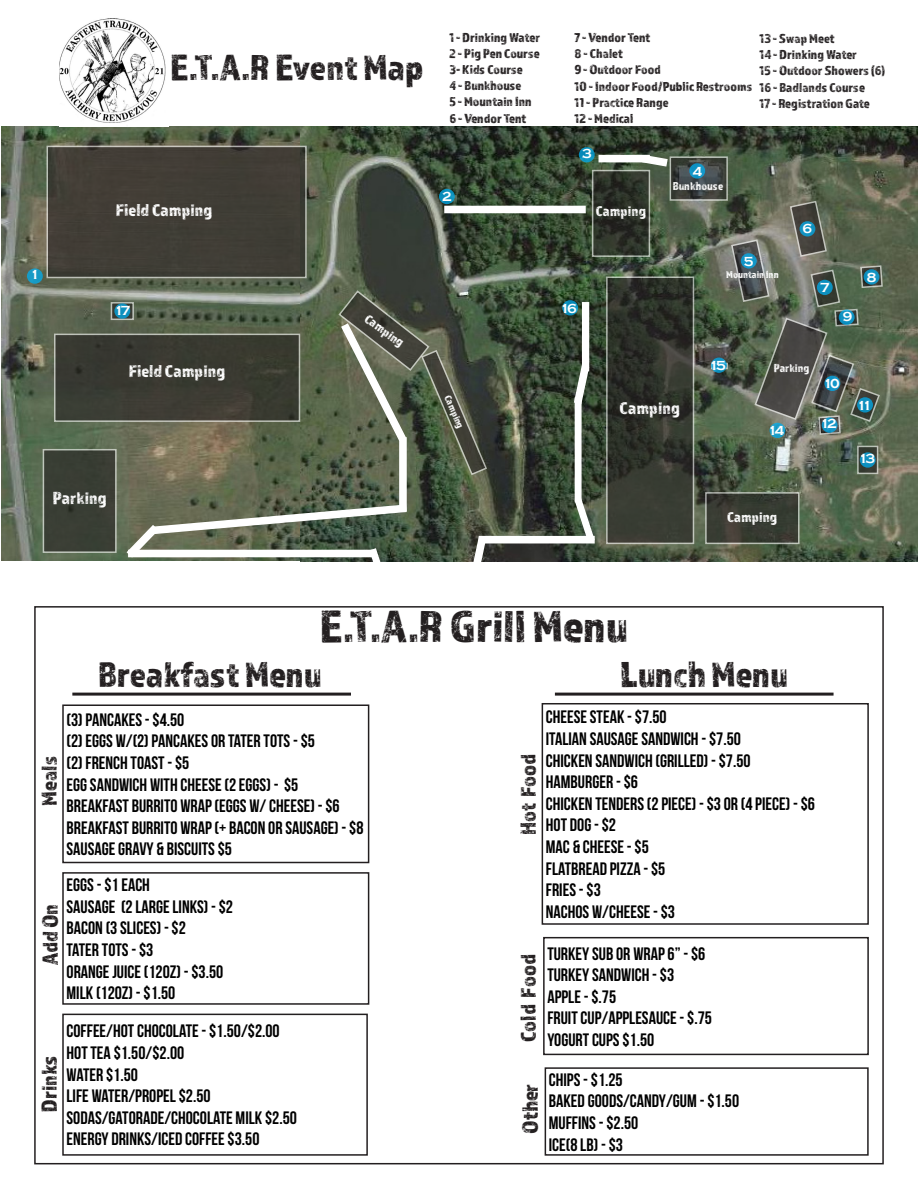
<style>
.page{position:relative;width:918px;height:1188px;background:#fff}
.page>*{position:absolute;margin:0;border:0;box-sizing:border-box;transform-origin:0 0}
.t1{font:46.5px "Almaq Rough";color:#231f20}
.t2{font:37.5px "Almaq Rough";color:#231f20}
.t3{font:22.5px "Almaq Rough";color:#231f20}
.t4{font:18px "Bebas Neue";color:#000}
.t5{font:18px "Almaq Rough";color:#fff}
.t6{font:15px "Almaq Rough";color:#fff}
.t7{font:13.5px "Almaq Rough";color:#231f20}
.t8{font:700 13.5px "Copperplate Gothic";letter-spacing:-.21em;color:#fff}
.t9{font:13.5px "Almaq Rough";color:#fff}
.t10{font:12px "Almaq Rough";color:#fff}
.t11{font:10.5px "Almaq Rough";color:#fff}
</style>
<div class="page">
<img style="left:2px;top:126px;width:310px;height:435px">
<img style="left:300px;top:127px;width:617px;height:434px">
<div style="left:47px;top:146px;width:259px;height:132px;background:#413d36"></div>
<svg style="left:673px;top:159px;width:52px;height:39px;background:#3e4442"></svg>
<svg style="left:114px;top:305px;width:17px;height:12px"></svg>
<svg style="left:114px;top:303px;width:16px;height:16px"></svg>
<div style="left:55px;top:334px;width:244px;height:87px;background:#393a31"></div>
<svg style="left:439px;top:189px;width:16px;height:15px"></svg>
<svg style="left:579px;top:147px;width:16px;height:15px"></svg>
<svg style="left:689px;top:163px;width:16px;height:16px"></svg>
<svg style="left:27px;top:268px;width:16px;height:16px"></svg>
<div style="left:43px;top:450px;width:73px;height:102px;background:#393e34"></div>
<svg style="left:609px;top:279px;width:82px;height:262px;background:#30332b"></svg>
<svg style="left:708px;top:495px;width:89px;height:46px;background:#383a31"></svg>
<svg style="left:595px;top:173px;width:52px;height:81px;background:#2a2f26"></svg>
<div style="left:444px;top:206px;width:142px;height:7px;background:#fff"></div>
<svg style="left:730px;top:200px;width:154px;height:236px;background:#5b675b"></svg>
<div style="left:582px;top:302px;width:7px;height:69px;background:#fff"></div>
<svg style="left:573px;top:364px;width:17px;height:41px"></svg>
<div style="left:575px;top:397px;width:7px;height:105px;background:#fff;border:2px solid #fff"></div>
<div style="left:479px;top:536px;width:116px;height:7px;background:#fff"></div>
<svg style="left:574px;top:497px;width:22px;height:46px"></svg>
<svg style="left:470px;top:535px;width:17px;height:27px"></svg>
<svg style="left:126px;top:504px;width:282px;height:58px"></svg>
<svg style="left:399px;top:476px;width:8px;height:35px"></svg>
<svg style="left:711px;top:358px;width:16px;height:15px"></svg>
<div style="left:770px;top:423px;width:15px;height:15px;background:#1b9ec9;border-radius:50%"></div>
<svg style="left:562px;top:300px;width:16px;height:15px"></svg>
<img style="left:59px;top:18px;width:107px;height:105px">
<div style="left:599px;top:155px;width:51px;height:7px;background:#fff"></div>
<svg style="left:641px;top:154px;width:28px;height:13px"></svg>
<svg style="left:858px;top:446px;width:20px;height:27px"></svg>
<svg style="left:860px;top:452px;width:16px;height:16px"></svg>
<svg style="left:337px;top:289px;width:151px;height:187px;background:#575e4e"></svg>
<hr style="left:72px;top:693px;width:279px;height:3px;background:#231f20">
<div style="left:62px;top:872px;width:307px;height:133px;border:2px solid #231f20"></div>
<div style="left:62px;top:704px;width:307px;height:159px;border:2px solid #231f20"></div>
<hr style="left:555px;top:693px;width:279px;height:3px;background:#231f20">
<div style="left:542px;top:703px;width:327px;height:222px;border:2px solid #231f20"></div>
<div style="left:543px;top:937px;width:326px;height:118px;border:2px solid #231f20"></div>
<div style="left:62px;top:1014px;width:306px;height:142px;border:2px solid #231f20"></div>
<div style="left:545px;top:1067px;width:324px;height:89px;border:2px solid #231f20"></div>
<p class="t2" style="left:171px;top:44px;width:254px">E.T.A.R Event Map</p>
<p class="t7" style="left:449px;top:29px;width:92px">1 - Drinking Water</p>
<p class="t7" style="left:449px;top:45px;width:92px">2 - Pig Pen Course</p>
<p class="t7" style="left:449px;top:61px;width:75px">3- Kids Course</p>
<p class="t7" style="left:449px;top:78px;width:74px">4 - Bunkhouse</p>
<p class="t7" style="left:449px;top:94px;width:84px">5 - Mountain Inn</p>
<p class="t7" style="left:449px;top:110px;width:78px">6 - Vendor Tent</p>
<p class="t8" style="left:30px;top:268px;width:11px">1</p>
<p class="t5" style="left:116px;top:199px;width:98px">Field Camping</p>
<p class="t8" style="left:114px;top:303px;width:18px">17</p>
<p class="t5" style="left:129px;top:361px;width:98px">Field Camping</p>
<p class="t5" style="left:53px;top:487px;width:55px">Parking</p>
<p class="t8" style="left:442px;top:189px;width:11px">2</p>
<p class="t9" style="left:371px;top:310px;width:47px;rotate:36deg">Camping</p>
<p class="t11" style="left:453px;top:393px;width:37px;rotate:67deg">Camping</p>
<p class="t7" style="left:575px;top:29px;width:77px">7 - Vendor Tent</p>
<p class="t7" style="left:575px;top:45px;width:50px">8 - Chalet</p>
<p class="t7" style="left:575px;top:62px;width:88px">9 - Outdoor Food</p>
<p class="t7" style="left:575px;top:78px;width:179px">10 - Indoor Food/Public Restrooms</p>
<p class="t7" style="left:575px;top:94px;width:96px">11 - Practice Range</p>
<p class="t7" style="left:575px;top:110px;width:60px">12 - Medical</p>
<p class="t7" style="left:760px;top:30px;width:77px">13 - Swap Meet</p>
<p class="t7" style="left:760px;top:47px;width:99px">14 - Drinking Water</p>
<p class="t7" style="left:760px;top:63px;width:127px">15 - Outdoor Showers (6)</p>
<p class="t7" style="left:760px;top:79px;width:107px">16 - Badlands Course</p>
<p class="t7" style="left:760px;top:95px;width:112px">17 - Registration Gate</p>
<p class="t8" style="left:582px;top:146px;width:11px">3</p>
<p class="t6" style="left:596px;top:202px;width:52px">Camping</p>
<p class="t8" style="left:560px;top:301px;width:18px">16</p>
<p class="t8" style="left:692px;top:164px;width:11px">4</p>
<p class="t10" style="left:673px;top:178px;width:52px">Bunkhouse</p>
<p class="t8" style="left:744px;top:254px;width:11px">5</p>
<p class="t11" style="left:726px;top:268px;width:54px">Mountain Inn</p>
<p class="t8" style="left:803px;top:221px;width:11px">6</p>
<p class="t8" style="left:820px;top:280px;width:11px">7</p>
<p class="t8" style="left:843px;top:309px;width:11px">9</p>
<p class="t8" style="left:867px;top:270px;width:11px">8</p>
<p class="t5" style="left:620px;top:397px;width:62px">Camping</p>
<p class="t8" style="left:709px;top:358px;width:18px">15</p>
<p class="t10" style="left:774px;top:360px;width:37px">Parking</p>
<p class="t8" style="left:768px;top:423px;width:18px">14</p>
<p class="t8" style="left:823px;top:376px;width:18px">10</p>
<p class="t8" style="left:820px;top:416px;width:18px">12</p>
<p class="t8" style="left:857px;top:398px;width:17px">11</p>
<p class="t8" style="left:859px;top:451px;width:18px">13</p>
<p class="t6" style="left:727px;top:508px;width:52px">Camping</p>
<p class="t1" style="left:320px;top:598px;width:309px">E.T.A.R Grill Menu</p>
<p class="t2" style="left:98px;top:652px;width:225px">Breakfast Menu</p>
<p class="t3" style="left:36px;top:806px;width:51px;rotate:-90deg">Meals</p>
<p class="t4" style="left:67px;top:710px;width:119px">(3) PANCAKES - $4.50</p>
<p class="t4" style="left:67px;top:731px;width:250px">(2) EGGS W/(2) PANCAKES OR TATER TOTS - $5</p>
<p class="t4" style="left:67px;top:753px;width:124px">(2) FRENCH TOAST - $5</p>
<p class="t4" style="left:67px;top:775px;width:233px">EGG SANDWICH WITH CHEESE (2 EGGS) - $5</p>
<p class="t4" style="left:67px;top:796px;width:275px">BREAKFAST BURRITO WRAP (EGGS W/ CHEESE) - $6</p>
<p class="t4" style="left:67px;top:818px;width:298px">BREAKFAST BURRITO WRAP (+ BACON OR SAUSAGE) - $8</p>
<p class="t4" style="left:67px;top:839px;width:167px">SAUSAGE GRAVY &amp; BISCUITS $5</p>
<p class="t3" style="left:37px;top:965px;width:63px;rotate:-90deg">Add On</p>
<p class="t4" style="left:67px;top:875px;width:85px">EGGS - $1 EACH</p>
<p class="t4" style="left:67px;top:897px;width:168px">SAUSAGE (2 LARGE LINKS) - $2</p>
<p class="t4" style="left:67px;top:918px;width:121px">BACON (3 SLICES) - $2</p>
<p class="t4" style="left:67px;top:940px;width:88px">TATER TOTS - $3</p>
<p class="t4" style="left:67px;top:961px;width:158px">ORANGE JUICE (12OZ) - $3.50</p>
<p class="t4" style="left:67px;top:983px;width:110px">MILK (12OZ) - $1.50</p>
<p class="t3" style="left:36px;top:1112px;width:58px;rotate:-90deg">Drinks</p>
<p class="t4" style="left:67px;top:1021px;width:215px">COFFEE/HOT CHOCOLATE - $1.50/$2.00</p>
<p class="t4" style="left:67px;top:1043px;width:119px">HOT TEA $1.50/$2.00</p>
<p class="t4" style="left:67px;top:1065px;width:73px">WATER $1.50</p>
<p class="t4" style="left:67px;top:1086px;width:146px">LIFE WATER/PROPEL $2.50</p>
<p class="t4" style="left:67px;top:1108px;width:232px">SODAS/GATORADE/CHOCOLATE MILK $2.50</p>
<p class="t4" style="left:67px;top:1129px;width:194px">ENERGY DRINKS/ICED COFFEE $3.50</p>
<p class="t3" style="left:515px;top:835px;width:83px;rotate:-90deg">Hot Food</p>
<p class="t2" style="left:621px;top:652px;width:169px">Lunch Menu</p>
<p class="t4" style="left:546px;top:707px;width:122px">CHEESE STEAK - $7.50</p>
<p class="t4" style="left:546px;top:729px;width:197px">ITALIAN SAUSAGE SANDWICH - $7.50</p>
<p class="t4" style="left:546px;top:751px;width:206px">CHICKEN SANDWICH (GRILLED) - $7.50</p>
<p class="t4" style="left:546px;top:772px;width:94px">HAMBURGER - $6</p>
<p class="t4" style="left:546px;top:794px;width:271px">CHICKEN TENDERS (2 PIECE) - $3 OR (4 PIECE) - $6</p>
<p class="t4" style="left:546px;top:815px;width:72px">HOT DOG - $2</p>
<p class="t4" style="left:546px;top:837px;width:104px">MAC &amp; CHEESE - $5</p>
<p class="t4" style="left:546px;top:859px;width:121px">FLATBREAD PIZZA - $5</p>
<p class="t4" style="left:546px;top:880px;width:56px">FRIES - $3</p>
<p class="t4" style="left:546px;top:902px;width:131px">NACHOS W/CHEESE - $3</p>
<p class="t3" style="left:515px;top:1042px;width:89px;rotate:-90deg">Cold Food</p>
<p class="t4" style="left:547px;top:944px;width:160px">TURKEY SUB OR WRAP 6” - $6</p>
<p class="t4" style="left:547px;top:965px;width:128px">TURKEY SANDWICH - $3</p>
<p class="t4" style="left:547px;top:987px;width:70px">APPLE - $.75</p>
<p class="t4" style="left:547px;top:1008px;width:166px">FRUIT CUP/APPLESAUCE - $.75</p>
<p class="t4" style="left:547px;top:1030px;width:108px">YOGURT CUPS $1.50</p>
<p class="t3" style="left:517px;top:1134px;width:52px;rotate:-90deg">Other</p>
<p class="t4" style="left:549px;top:1070px;width:75px">CHIPS - $1.25</p>
<p class="t4" style="left:549px;top:1091px;width:192px">BAKED GOODS/CANDY/GUM - $1.50</p>
<p class="t4" style="left:549px;top:1113px;width:91px">MUFFINS - $2.50</p>
<p class="t4" style="left:549px;top:1135px;width:76px">ICE(8 LB) - $3</p>
</div>
